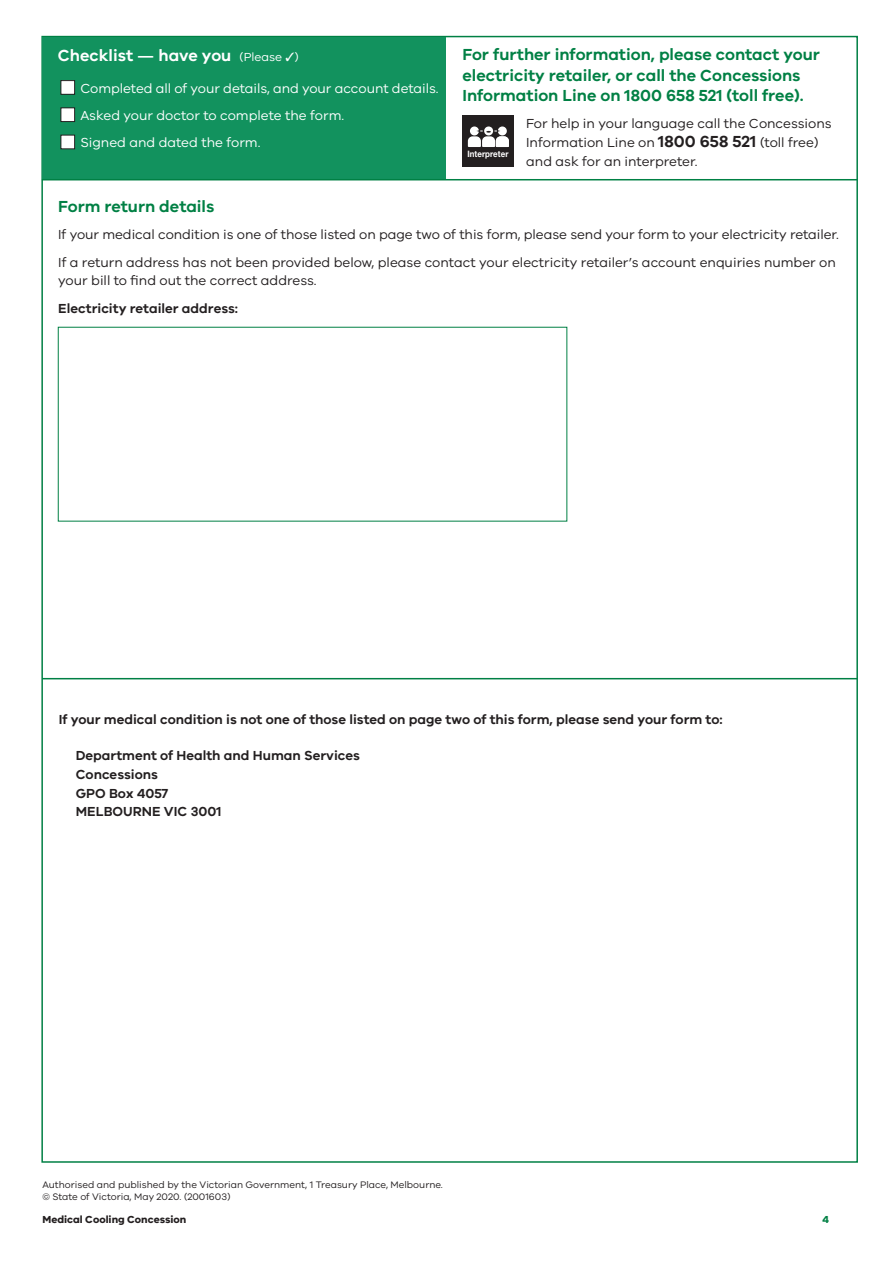
<style>
.page{position:relative;width:893px;height:1263px;background:#fff}
.page>*{position:absolute;margin:0;border:0;box-sizing:border-box;transform-origin:0 0}
.Heading_3_Text{font:600 16.5px/20.2px "VIC";color:#008044}
.Heading_3_Text-2{font:600 16.5px "VIC";color:#fff}
.Body_Copy{font:13.5px/18.8px "VIC";color:#231f20}
.Body_Copy-2{font:600 13.5px/18.8px "VIC";color:#231f20}
.Body_Copy-3{font:13.5px "VIC";letter-spacing:-.005em;color:#fff}
.Header_Footer{font:700 10.5px "VIC";color:#231f20}
.Page_Number{font:700 10.5px "VIC";color:#008044}
.Body_Copy-4{font:9.75px/12.8px "VIC";color:#231f20}
.t1{font:700 8.85px "Helvetica Neue LT Std";letter-spacing:.01em;color:#fff;scale:.9 1}
.s1{font-weight:400;font-size:12px}
.s2{font-weight:600;font-size:16.5px}
</style>
<div class="page">
<div style="left:42px;top:37px;width:403px;height:142px;background:#12925e"></div>
<div style="left:61px;top:81px;width:14px;height:13px;background:#fff"></div>
<div style="left:61px;top:80px;width:14px;height:14px;border:1px solid #231f20"></div>
<div style="left:61px;top:108px;width:14px;height:14px;background:#fff"></div>
<div style="left:61px;top:108px;width:14px;height:14px;border:1px solid #231f20"></div>
<div style="left:61px;top:135px;width:14px;height:14px;background:#fff"></div>
<div style="left:61px;top:135px;width:14px;height:14px;border:1px solid #231f20"></div>
<hr style="left:43px;top:678px;width:813px;height:1px;background:#008044">
<hr style="left:43px;top:179px;width:814px;height:1px;background:#008044">
<div style="left:462px;top:115px;width:51px;height:51px;background:#231f20"></div>
<svg style="left:468px;top:126px;width:41px;height:21px"></svg>
<h3 class="Heading_3_Text-2" style="left:58px;top:46px;width:242px">Checklist — have you <span class="s1">(Please</span> ✓<span class="s1">)</span></h3>
<p class="Body_Copy-3" style="left:80px;top:80px;width:360px">Completed all of your details, and your account details.</p>
<p class="Body_Copy-3" style="left:80px;top:108px;width:265px">Asked your doctor to complete the form.</p>
<p class="Body_Copy-3" style="left:80px;top:135px;width:182px">Signed and dated the form.</p>
<h3 class="Heading_3_Text" style="left:462px;top:44px;width:359px">For further information, please contact your electricity retailer, or call the Concessions<br>Information Line on 1800 658 521 (toll free).</h3>
<p class="Body_Copy" style="left:526px;top:114px;width:307px">For help in your language call the Concessions<br>Information Line on <span class="s2">1800 658 521</span> (toll free) and ask for an interpreter.</p>
<p class="t1" style="left:467px;top:148px;width:47px">Interpreter</p>
<h3 class="Heading_3_Text" style="left:58px;top:196px;width:158px">Form return details</h3>
<p class="Body_Copy" style="left:58px;top:225px;width:782px">If your medical condition is one of those listed on page two of this form, please send your form to your electricity retailer.</p>
<p class="Body_Copy" style="left:58px;top:252px;width:779px">If a return address has not been provided below, please contact your electricity retailer’s account enquiries number on your bill to find out the correct address.</p>
<p class="Body_Copy-2" style="left:58px;top:298px;width:181px">Electricity retailer address:</p>
<p class="Body_Copy-2" style="left:59px;top:710px;width:665px">If your medical condition is not one of those listed on page two of this form, please send your form to:</p>
<p class="Body_Copy-2" style="left:76px;top:746px;width:286px">Department of Health and Human Services<br>Concessions<br>GPO Box 4057<br>MELBOURNE VIC 3001</p>
<p class="Body_Copy-4" style="left:43px;top:1178px;width:402px">Authorised and published by the Victorian Government, 1 Treasury Place, Melbourne. © State of Victoria, May 2020. (2001603)</p>
<p class="Header_Footer" style="left:43px;top:1212px;width:145px">Medical Cooling Concession</p>
<p class="Page_Number" style="left:823px;top:1212px;width:8px">4</p>
</div>
